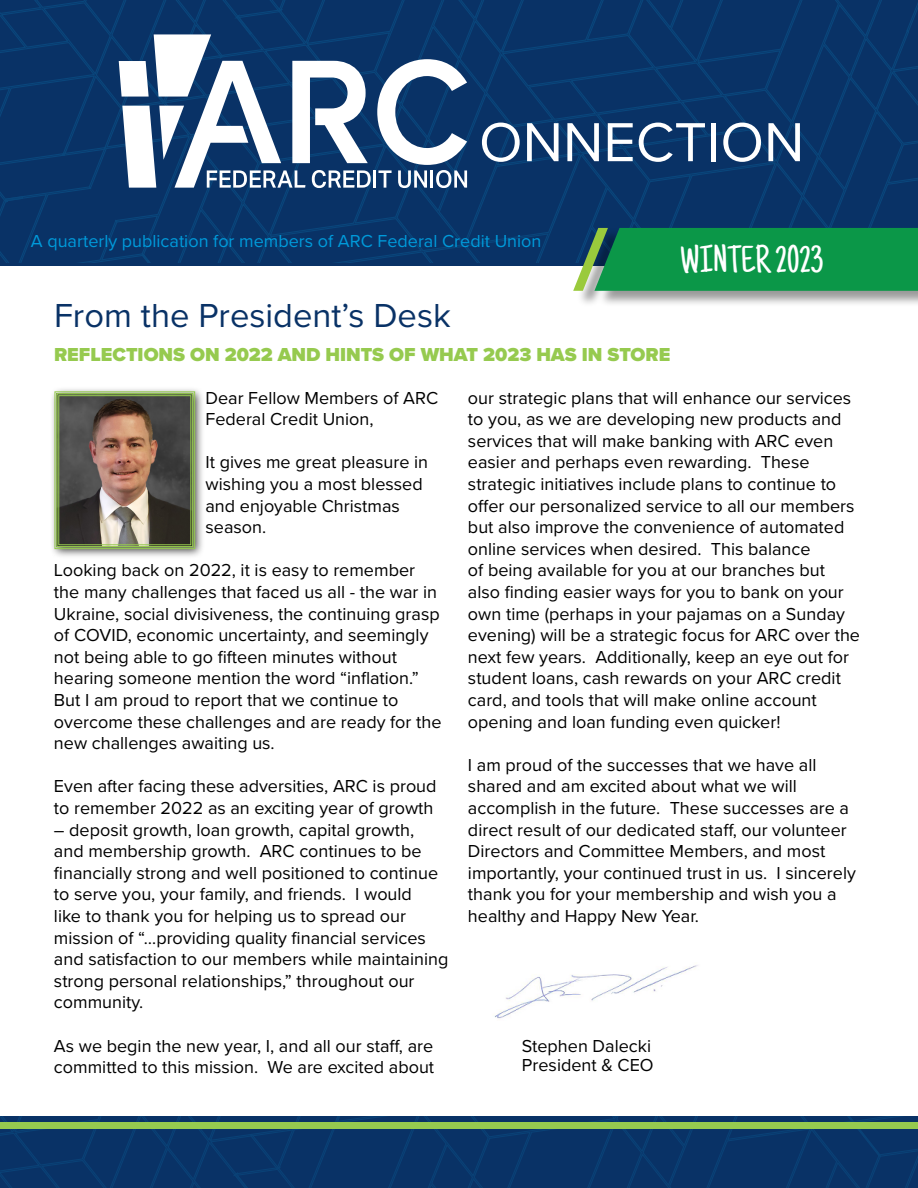
<style>
.page{position:relative;width:918px;height:1188px;background:#fff}
.page>*{position:absolute;margin:0;border:0;box-sizing:border-box;transform-origin:0 0}
.t1{font:57px "Proxima Nova";color:#fff}
.t2{font:39px "Just Another Hand";color:#fff}
.t3{font:34.5px "Proxima Nova";color:#093266}
.t4{font:900 19.5px "Proxima Nova";color:#96ca4f}
.t5{font:18px/21.6px "Proxima Nova";color:#000}
.t6{font:18px "Proxima Nova";color:#009ada}
</style>
<div class="page">
<svg style="left:0;top:0;width:918px;height:34px;background:#093367"></svg>
<svg style="left:0;top:1116px;width:918px;height:72px;background:#093367"></svg>
<div style="left:0;top:1122px;width:918px;height:7px;background:#96ca4f"></div>
<div style="left:576px;top:227px;width:342px;height:79px;background:#000;opacity:.4"></div>
<svg style="left:0;top:34px;width:918px;height:257px;background:#2f5b7c"></svg>
<img style="left:494px;top:965px;width:204px;height:55px">
<div style="left:49px;top:385px;width:156px;height:174px;background:#000;opacity:.75"></div>
<img style="left:54px;top:391px;width:141px;height:158px">
<div style="left:56px;top:393px;width:137px;height:154px;border:1px solid #96ca4f"></div>
<div style="left:58px;top:395px;width:133px;height:150px;border:1px solid #96ca4f"></div>
<h1 class="t1" style="left:479px;top:100px;width:327px">ONNECTION</h1>
<p class="t6" style="left:31px;top:228px;width:512px">A quarterly publication for members of ARC Federal Credit Union</p>
<h2 class="t2" style="left:680px;top:237px;width:145px">WINTER 2023</h2>
<h3 class="t3" style="left:54px;top:290px;width:398px">From the President’s Desk</h3>
<p class="t4" style="left:54px;top:340px;width:618px">REFLECTIONS ON 2022 AND HINTS OF WHAT 2023 HAS IN STORE</p>
<p class="t5" style="left:206px;top:386px;width:234px">Dear Fellow Members of ARC<br>Federal Credit Union,</p>
<p class="t5" style="left:206px;top:451px;width:224px">It gives me great pleasure in wishing you a most blessed and enjoyable Christmas season.</p>
<p class="t5" style="left:54px;top:559px;width:389px">Looking back on 2022, it is easy to remember the many challenges that faced us all - the war in Ukraine, social divisiveness, the continuing grasp of COVID, economic uncertainty, and seemingly not being able to go fifteen minutes without hearing someone mention the word “inflation.” But I am proud to report that we continue to overcome these challenges and are ready for the new challenges awaiting us.</p>
<p class="t5" style="left:54px;top:775px;width:384px">Even after facing these adversities, ARC is proud to remember 2022 as an exciting year of growth</p>
<p class="t5" style="left:54px;top:818px;width:396px">– deposit growth, loan growth, capital growth,<br>and membership growth. ARC continues to be financially strong and well positioned to continue to serve you, your family, and friends. I would<br>like to thank you for helping us to spread our mission of “…providing quality financial services and satisfaction to our members while maintaining strong personal relationships,” throughout our community.</p>
<p class="t5" style="left:54px;top:1034px;width:382px">As we begin the new year, I, and all our staff, are committed to this mission. We are excited about</p>
<p class="t5" style="left:468px;top:386px;width:394px">our strategic plans that will enhance our services to you, as we are developing new products and services that will make banking with ARC even easier and perhaps even rewarding. These strategic initiatives include plans to continue to offer our personalized service to all our members but also improve the convenience of automated online services when desired. This balance<br>of being available for you at our branches but also finding easier ways for you to bank on your own time (perhaps in your pajamas on a Sunday evening) will be a strategic focus for ARC over the next few years. Additionally, keep an eye out for student loans, cash rewards on your ARC credit card, and tools that will make online account opening and loan funding even quicker!</p>
<p class="t5" style="left:468px;top:753px;width:389px">I am proud of the successes that we have all shared and am excited about what we will accomplish in the future. These successes are a direct result of our dedicated staff, our volunteer Directors and Committee Members, and most importantly, your continued trust in us. I sincerely thank you for your membership and wish you a healthy and Happy New Year.</p>
<p class="t5" style="left:522px;top:1035px;width:133px;line-height:19.5px">Stephen Dalecki<br>President &amp; CEO</p>
</div>
